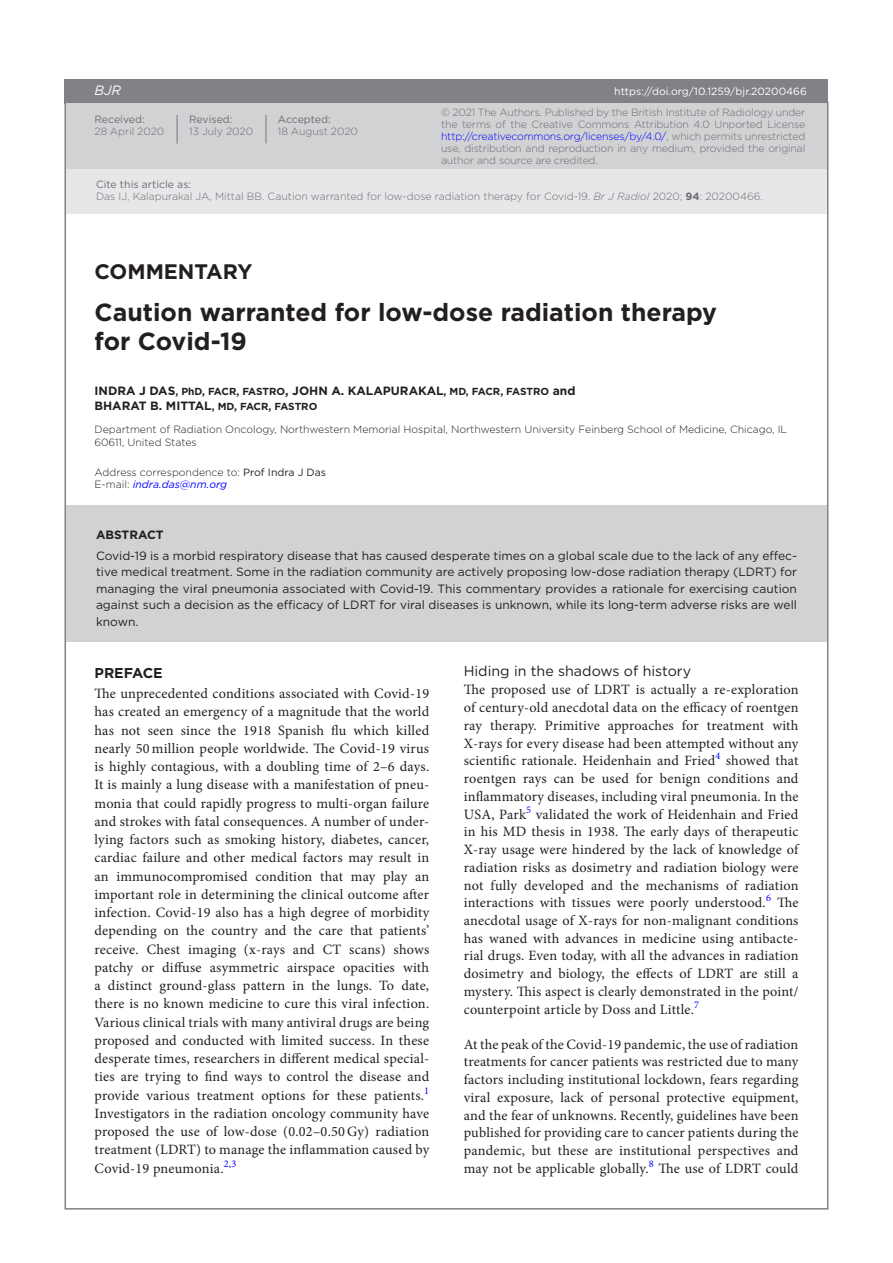
<style>
.page{position:relative;width:893px;height:1263px;background:#fff}
.page>*{position:absolute;margin:0;border:0;box-sizing:border-box;transform-origin:0 0}
.t1{font:700 24.75px/29.2px "Gotham";color:#231f20}
.t2{font:700 21px "Gotham";color:#231f20}
.t3{font:14.25px/18.3px "Minion Pro";letter-spacing:.015em;color:#231f20;text-align:justify}
.t4{font:14.25px "Gotham";color:#231f20}
.t5{font:700 14.25px "Gotham";color:#231f20}
.t6{font:italic 13.5px "Gotham";color:#fff}
.t7{font:12px/16.5px "Gotham";color:#231f20;text-align:justify}
.t8{font:700 12px "Gotham";color:#231f20}
.t9{font:300 10.5px/12px "Gotham";color:#6c6d70}
.t10{font:300 10.5px/13.5px "Gotham";letter-spacing:-.005em;color:#231f20}
.t11{font:10.5px "Gotham";color:#fff}
.t12{font:10.5px "Gotham";color:#6c6d70}
.t13{font:700 10.2px/15px "Gotham";letter-spacing:-.01em;color:#231f20}
.s1{color:#00f}
.s2{font-weight:400}
.s3{font-style:italic}
.s4{font-weight:700}
.s5{font-size:12px}
.s6{font-weight:400;font-style:italic;color:#00f}
</style>
<div class="page">
<div style="left:64px;top:79px;width:764px;height:24px;background:#808285"></div>
<div style="left:66px;top:154px;width:761px;height:59px;background:#e6e7e9"></div>
<div style="left:66px;top:103px;width:761px;height:65px;background:#d1d2d4"></div>
<hr style="left:265px;top:115px;width:2px;height:28px;background:#939598">
<hr style="left:176px;top:115px;width:2px;height:29px;background:#939598">
<div style="left:66px;top:505px;width:761px;height:136px;background:#d1d2d4"></div>
<p class="t6" style="left:94px;top:83px;width:28px">BJR</p>
<p class="t12" style="left:94px;top:113px;width:52px">Received:</p>
<p class="t9" style="left:94px;top:125px;width:71px">28 April 2020</p>
<p class="t12" style="left:189px;top:113px;width:45px">Revised:</p>
<p class="t9" style="left:189px;top:125px;width:66px">13 July 2020</p>
<p class="t12" style="left:278px;top:113px;width:54px">Accepted:</p>
<p class="t9" style="left:278px;top:125px;width:82px">18 August 2020</p>
<p class="t11" style="left:614px;top:85px;width:194px">https://doi.org/10.1259/bjr.20200466</p>
<p class="t9" style="left:441px;top:106px;width:366px;text-align:justify">© 2021 The Authors. Published by the British Institute of Radiology under the terms of the Creative Commons Attribution 4.0 Unported License <span class="s1">http://creativecommons.org/licenses/by/4.0/</span>, which permits unrestricted use, distribution and reproduction in any medium, provided the original author and source are credited.</p>
<p class="t9" style="left:96px;top:178px;width:668px"><span class="s2">Cite this article as:<br></span>Das IJ, Kalapurakal JA, Mittal BB. Caution warranted for low-dose radiation therapy for Covid-19. <span class="s3">Br J Radiol</span> 2020; <span class="s4">94</span>: 20200466.</p>
<h2 class="t2" style="left:94px;top:258px;width:160px">COMMENTARY</h2>
<h1 class="t1" style="left:94px;top:298px;width:624px">Caution warranted for low-dose radiation therapy for Covid-19</h1>
<p class="t13" style="left:94px;top:384px;width:482px"><span class="s5">INDRA J DAS</span>, PhD, FACR, FASTRO<span class="s5">, JOHN A. KALAPURAKAL</span>, MD, FACR, FASTRO <span class="s5">and<br>BHARAT B. MITTAL</span>, MD, FACR, FASTRO</p>
<p class="t10" style="left:94px;top:422px;width:694px">Department of Radiation Oncology, Northwestern Memorial Hospital, Northwestern University Feinberg School of Medicine, Chicago, IL<br>60611, United States</p>
<p class="t10" style="left:94px;top:466px;width:233px;line-height:12px">Address correspondence to: <span class="s2">Prof Indra J Das<br></span>E-mail: <span class="s6">indra.das@nm.org</span></p>
<p class="t8" style="left:96px;top:526px;width:69px">ABSTRACT</p>
<p class="t7" style="left:96px;top:547px;width:703px">Covid-19 is a morbid respiratory disease that has caused desperate times on a global scale due to the lack of any effec&shy;tive medical treatment. Some in the radiation community are actively proposing low-dose radiation therapy (LDRT) for managing the viral pneumonia associated with Covid-19. This commentary provides a rationale for exercising caution against such a decision as the efficacy of LDRT for viral diseases is unknown, while its long-term adverse risks are well known.</p>
<p class="t5" style="left:94px;top:664px;width:70px">PREFACE</p>
<p class="t3" style="left:94px;top:684px;width:336px">The unprecedented conditions associated with Covid-19 has created an emergency of a magnitude that the world has not seen since the 1918 Spanish flu which killed nearly 50 million people worldwide. The Covid-19 virus is highly contagious, with a doubling time of 2–6 days.<br>It is mainly a lung disease with a manifestation of pneu&shy;monia that could rapidly progress to multi-organ failure and strokes with fatal consequences. A number of under&shy;lying factors such as smoking history, diabetes, cancer, cardiac failure and other medical factors may result in an immunocompromised condition that may play an important role in determining the clinical outcome after infection. Covid-19 also has a high degree of morbidity depending on the country and the care that patients’ receive. Chest imaging (x-rays and CT scans) shows patchy or diffuse asymmetric airspace opacities with a distinct ground-glass pattern in the lungs. To date, there is no known medicine to cure this viral infection.<br>Various clinical trials with many antiviral drugs are being proposed and conducted with limited success. In these desperate times, researchers in different medical special&shy;ties are trying to find ways to control the disease and provide various treatment options for these patients.<sup>1<br></sup>Investigators in the radiation oncology community have proposed the use of low-dose (0.02–0.50 Gy) radiation treatment (LDRT) to manage the inflammation caused by Covid-19 pneumonia.<sup>2,3</sup></p>
<p class="t4" style="left:464px;top:662px;width:229px">Hiding in the shadows of history</p>
<p class="t3" style="left:464px;top:681px;width:336px;line-height:17.7px">The proposed use of LDRT is actually a re-exploration of century-old anecdotal data on the efficacy of roentgen ray therapy. Primitive approaches for treatment with X-rays for every disease had been attempted without any scientific rationale. Heidenhain and Fried<sup>4</sup> showed that roentgen rays can be used for benign conditions and inflammatory diseases, including viral pneumonia. In the USA, Park<sup>5</sup> validated the work of Heidenhain and Fried in his MD thesis in 1938. The early days of therapeutic X-ray usage were hindered by the lack of knowledge of radiation risks as dosimetry and radiation biology were not fully developed and the mechanisms of radiation interactions with tissues were poorly understood.<sup>6</sup> The anecdotal usage of X-rays for non-malignant conditions has waned with advances in medicine using antibacte&shy;rial drugs. Even today, with all the advances in radiation dosimetry and biology, the effects of LDRT are still a mystery. This aspect is clearly demonstrated in the point/ counterpoint article by Doss and Little.<sup>7</sup></p>
<p class="t3" style="left:464px;top:1035px;width:336px;line-height:17.7px">At the peak of the Covid-19 pandemic, the use of radiation treatments for cancer patients was restricted due to many factors including institutional lockdown, fears regarding viral exposure, lack of personal protective equipment, and the fear of unknowns. Recently, guidelines have been published for providing care to cancer patients during the pandemic, but these are institutional perspectives and may not be applicable globally.<sup>8</sup> The use of LDRT could</p>
</div>
